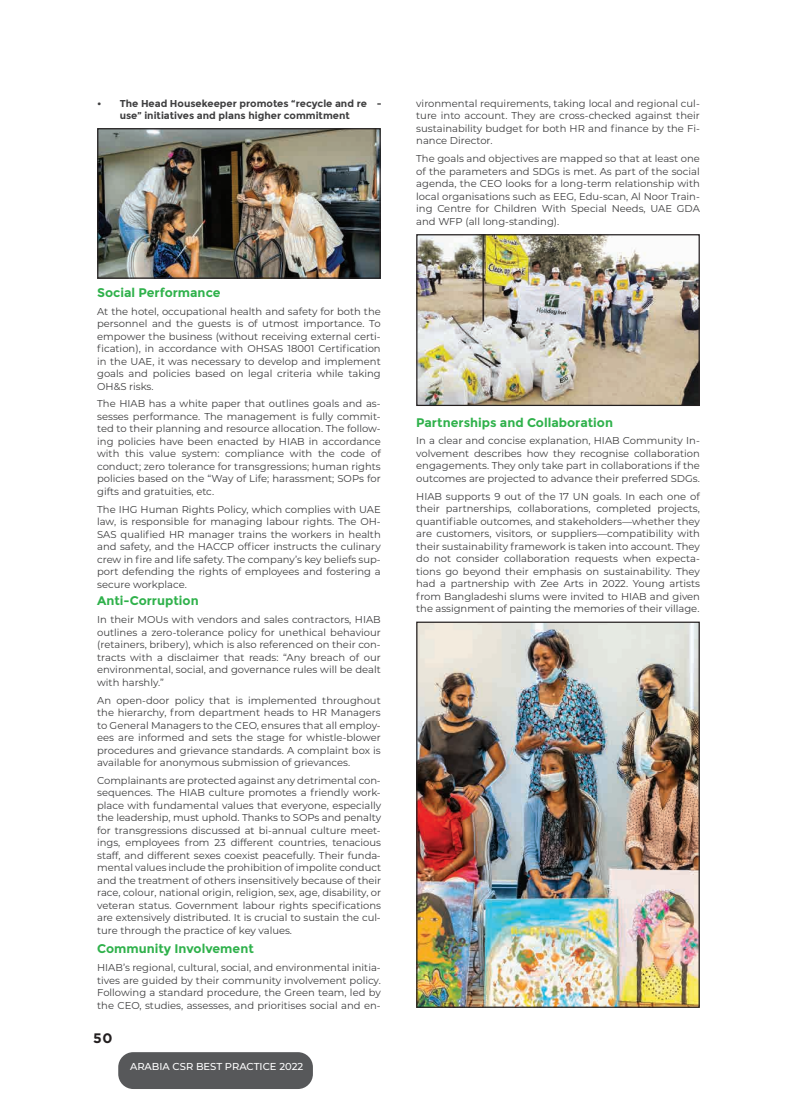
<style>
.page{position:relative;width:797px;height:1105px;background:#fff}
.page>*{position:absolute;margin:0;border:0;box-sizing:border-box;transform-origin:0 0}
.t1{font:700 13.75px "Gotham HTF";color:#231f20}
.t2{font:700 12.5px "Montserrat";color:#2fb14b}
.t3{font:10px/12.5px "Montserrat";color:#3e3e3f;text-align:justify}
.t4{font:700 10px/12.5px "Montserrat";color:#3e3e3f}
.t5{font:500 10px "Montserrat";color:#fff}
</style>
<div class="page">
<div style="left:118px;top:1052px;width:195px;height:37px;background:#57585a;border-radius:15px"></div>
<img style="left:99px;top:130px;width:280px;height:147px">
<div style="left:97px;top:128px;width:284px;height:151px;border:1px solid #231f20"></div>
<img style="left:418px;top:236px;width:279px;height:168px">
<div style="left:416px;top:234px;width:283px;height:172px;border:1px solid #231f20"></div>
<img style="left:418px;top:624px;width:279px;height:382px">
<div style="left:416px;top:622px;width:283px;height:386px;border:1px solid #231f20"></div>
<p class="t4" style="left:120px;top:97px;width:264px;text-indent:-23px">• The Head Housekeeper promotes “recycle and re - use” initiatives and plans higher commitment</p>
<p class="t2" style="left:97px;top:285px;width:125px">Social Performance</p>
<p class="t3" style="left:97px;top:304px;width:285px">At the hotel, occupational health and safety for both the personnel and the guests is of utmost importance. To empower the business (without receiving external certi&shy;fication), in accordance with OHSAS 18001 Certification in the UAE, it was necessary to develop and implement goals and policies based on legal criteria while taking OH&amp;S risks.</p>
<p class="t3" style="left:97px;top:397px;width:285px">The HIAB has a white paper that outlines goals and as&shy;sesses performance. The management is fully commit&shy;ted to their planning and resource allocation. The follow&shy;ing policies have been enacted by HIAB in accordance with this value system: compliance with the code of conduct; zero tolerance for transgressions; human rights policies based on the “Way of Life; harassment; SOPs for gifts and gratuities, etc.</p>
<p class="t3" style="left:97px;top:503px;width:285px">The IHG Human Rights Policy, which complies with UAE law, is responsible for managing labour rights. The OH-SAS qualified HR manager trains the workers in health and safety, and the HACCP officer instructs the culinary crew in fire and life safety. The company’s key beliefs sup&shy;port defending the rights of employees and fostering a secure workplace.</p>
<p class="t2" style="left:97px;top:593px;width:103px">Anti-Corruption</p>
<p class="t3" style="left:97px;top:613px;width:285px">In their MOUs with vendors and sales contractors, HIAB outlines a zero-tolerance policy for unethical behaviour (retainers, bribery), which is also referenced on their con&shy;tracts with a disclaimer that reads: “Any breach of our environmental, social, and governance rules will be dealt with harshly.”</p>
<p class="t3" style="left:97px;top:693px;width:285px">An open-door policy that is implemented throughout the hierarchy, from department heads to HR Managers to General Managers to the CEO, ensures that all employ&shy;ees are informed and sets the stage for whistle-blower procedures and grievance standards. A complaint box is available for anonymous submission of grievances.</p>
<p class="t3" style="left:97px;top:774px;width:285px">Complainants are protected against any detrimental con&shy;sequences. The HIAB culture promotes a friendly work&shy;place with fundamental values that everyone, especially the leadership, must uphold. Thanks to SOPs and penalty for transgressions discussed at bi-annual culture meet&shy;ings, employees from 23 different countries, tenacious staff, and different sexes coexist peacefully. Their funda&shy;mental values include the prohibition of impolite conduct and the treatment of others insensitively because of their race, colour, national origin, religion, sex, age, disability, or veteran status. Government labour rights specifications are extensively distributed. It is crucial to sustain the cul&shy;ture through the practice of key values.</p>
<p class="t2" style="left:97px;top:941px;width:158px">Community Involvement</p>
<p class="t3" style="left:97px;top:961px;width:285px">HIAB’s regional, cultural, social, and environmental initia&shy;tives are guided by their community involvement policy.<br>Following a standard procedure, the Green team, led by the CEO, studies, assesses, and prioritises social and en-</p>
<h1 class="t1" style="left:93px;top:1030px;width:21px">50</h1>
<p class="t5" style="left:130px;top:1059px;width:175px">ARABIA CSR BEST PRACTICE 2022</p>
<p class="t3" style="left:416px;top:97px;width:285px">vironmental requirements, taking local and regional cul&shy;ture into account. They are cross-checked against their sustainability budget for both HR and finance by the Fi&shy;nance Director.</p>
<p class="t3" style="left:416px;top:152px;width:285px">The goals and objectives are mapped so that at least one of the parameters and SDGs is met. As part of the social agenda, the CEO looks for a long-term relationship with local organisations such as EEG, Edu-scan, Al Noor Train&shy;ing Centre for Children With Special Needs, UAE GDA and WFP (all long-standing).</p>
<p class="t2" style="left:416px;top:415px;width:198px">Partnerships and Collaboration</p>
<p class="t3" style="left:416px;top:434px;width:285px">In a clear and concise explanation, HIAB Community In&shy;volvement describes how they recognise collaboration engagements. They only take part in collaborations if the outcomes are projected to advance their preferred SDGs.</p>
<p class="t3" style="left:416px;top:490px;width:285px">HIAB supports 9 out of the 17 UN goals. In each one of their partnerships, collaborations, completed projects, quantifiable outcomes, and stakeholders—whether they are customers, visitors, or suppliers—compatibility with their sustainability framework is taken into account. They do not consider collaboration requests when expecta&shy;tions go beyond their emphasis on sustainability. They had a partnership with Zee Arts in 2022. Young artists from Bangladeshi slums were invited to HIAB and given the assignment of painting the memories of their village.</p>
</div>
